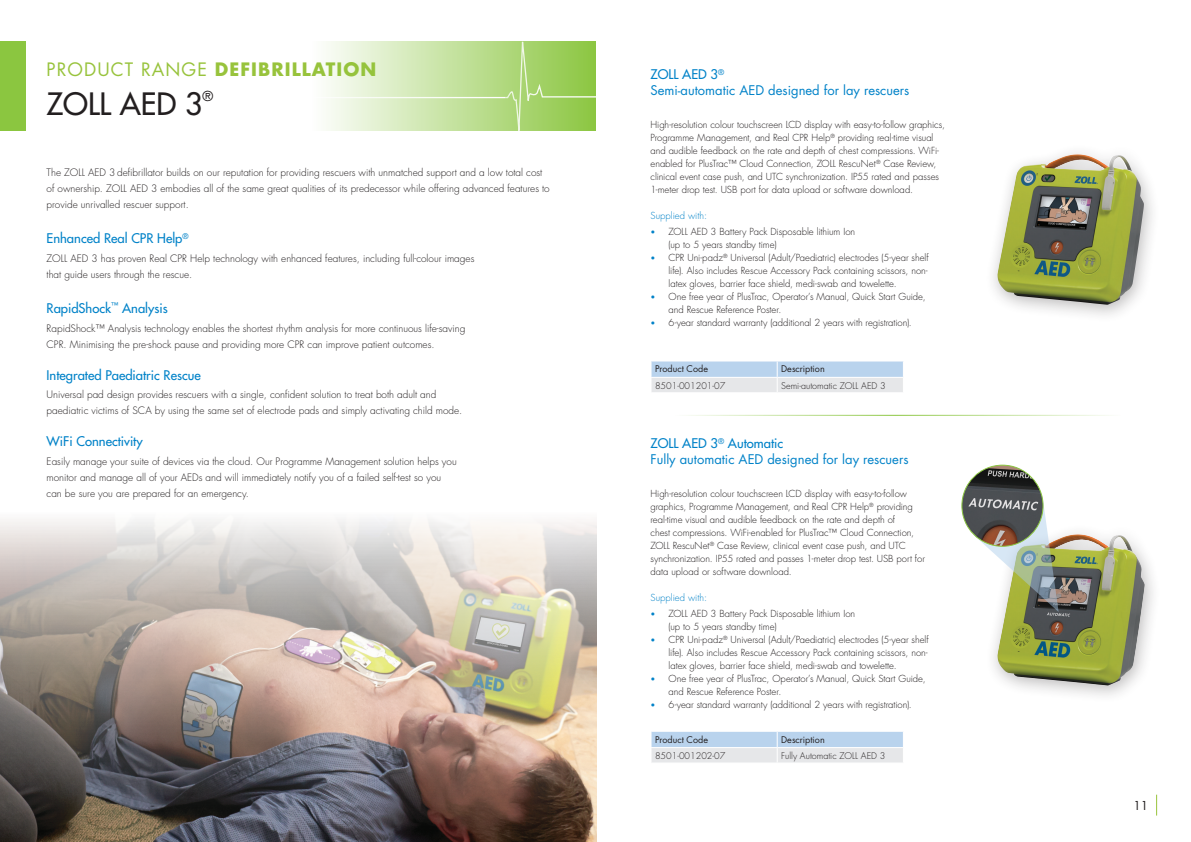
<style>
.page{position:relative;width:1191px;height:842px;background:#fff}
.page>*{position:absolute;margin:0;border:0;box-sizing:border-box;transform-origin:0 0}
.t1{font:500 30px "Futura Std";color:#231f20}
.t2{font:700 18px "Futura Std";letter-spacing:.06em;color:#98c33c}
.t3{font:500 13.4px "Futura Std";color:#231f20}
.t4{font:500 13px "Futura Std";color:#0082c8}
.t5{font:13px "Futura Std";color:#0082c8}
.t6{font:12px "Futura Std";color:#231f20}
.t7{font:300 10px/16px "Futura Std";color:#231f20}
.t8{font:300 9.5px/13px "Futura Std";letter-spacing:-.005em;color:#231f20}
.t9{font:300 9.5px "Futura Std";color:#0082c8}
.t10{font:300 9px "Futura Std";color:#231f20}
.t11{font:9px "Futura Std";color:#231f20}
.s1{font-weight:400}
.s2{font-size:8px;color:#0082c8}
</style>
<div class="page">
<div style="left:0;top:42px;width:25px;height:89px;background:#8bc640"></div>
<svg style="left:326px;top:42px;width:178px;height:89px"></svg>
<hr style="left:69px;top:97px;width:436px;height:1px;background:#fff">
<svg style="left:504px;top:41px;width:92px;height:90px"></svg>
<img style="left:0;top:519px;width:596px;height:323px">
<div style="left:985px;top:524px;width:176px;height:180px;background:#231f20;opacity:.3"></div>
<img style="left:997px;top:534px;width:147px;height:151px">
<div style="left:984px;top:144px;width:176px;height:179px;background:#231f20;opacity:.3"></div>
<img style="left:997px;top:154px;width:147px;height:151px">
<svg style="left:973px;top:496px;width:85px;height:116px"></svg>
<img style="left:962px;top:465px;width:81px;height:81px;border-radius:41px">
<div style="left:961px;top:465px;width:82px;height:82px;border:1px solid #8bc640;border-radius:50%"></div>
<svg style="left:651px;top:731px;width:252px;height:31px"></svg>
<svg style="left:651px;top:361px;width:252px;height:31px"></svg>
<hr style="left:665px;top:415px;width:455px;height:1px;background:#8bc640">
<svg style="left:1156px;top:795px;width:1px;height:20px"></svg>
<p class="t2" style="left:47px;top:57px;width:331px"><span class="s1">PRODUCT RANGE</span> DEFIBRILLATION</p>
<p class="t1" style="left:47px;top:85px;width:157px">ZOLL AED 3</p>
<p class="t3" style="left:202px;top:88px;width:12px">®</p>
<p class="t7" style="left:47px;top:165px;width:504px">The ZOLL AED 3 defibrillator builds on our reputation for providing rescuers with unmatched support and a low total cost of ownership. ZOLL AED 3 embodies all of the same great qualities of its predecessor while offering advanced features to provide unrivalled rescuer support.</p>
<p class="t4" style="left:47px;top:230px;width:143px">Enhanced Real CPR Help<sup>®</sup></p>
<p class="t7" style="left:47px;top:250px;width:429px">ZOLL AED 3 has proven Real CPR Help technology with enhanced features, including full-colour images that guide users through the rescue.</p>
<p class="t4" style="left:47px;top:300px;width:123px">RapidShock<sup>™</sup> Analysis</p>
<p class="t7" style="left:47px;top:320px;width:420px">RapidShock™ Analysis technology enables the shortest rhythm analysis for more continuous life-saving</p>
<p class="t7" style="left:47px;top:336px;width:389px">CPR. Minimising the pre-shock pause and providing more CPR can improve patient outcomes.</p>
<p class="t4" style="left:47px;top:367px;width:156px">Integrated Paediatric Rescue</p>
<p class="t7" style="left:47px;top:387px;width:391px">Universal pad design provides rescuers with a single, confident solution to treat both adult and</p>
<p class="t7" style="left:47px;top:403px;width:417px">paediatric victims of SCA by using the same set of electrode pads and simply activating child mode.</p>
<p class="t4" style="left:47px;top:433px;width:98px">WiFi Connectivity</p>
<p class="t7" style="left:47px;top:454px;width:412px">Easily manage your suite of devices via the cloud. Our Programme Management solution helps you</p>
<p class="t7" style="left:47px;top:470px;width:396px">monitor and manage all of your AEDs and will immediately notify you of a failed self-test so you</p>
<p class="t7" style="left:47px;top:486px;width:204px">can be sure you are prepared for an emergency.</p>
<p class="t4" style="left:650px;top:66px;width:75px">ZOLL AED 3<sup>®</sup></p>
<p class="t5" style="left:650px;top:82px;width:260px">Semi-automatic AED designed for lay rescuers</p>
<p class="t8" style="left:650px;top:118px;width:296px">High-resolution colour touchscreen LCD display with easy-to-follow graphics, Programme Management, and Real CPR Help<sup>®</sup> providing real-time visual and audible feedback on the rate and depth of chest compressions. WiFi&shy;enabled for PlusTrac™ Cloud Connection, ZOLL RescuNet<sup>®</sup> Case Review, clinical event case push, and UTC synchronization. IP55 rated and passes 1-meter drop test. USB port for data upload or software download.</p>
<p class="t9" style="left:650px;top:210px;width:58px">Supplied with:</p>
<p class="t8" style="left:668px;top:225px;width:188px;text-indent:-18px"><span class="s2">•</span> ZOLL AED 3 Battery Pack Disposable lithium Ion (up to 5 years standby time)</p>
<p class="t8" style="left:668px;top:251px;width:262px;text-align:justify;text-indent:-18px"><span class="s2">•</span> CPR Uni-padz<sup>®</sup> Universal (Adult/Paediatric) electrodes (5-year shelf life). Also includes Rescue Accessory Pack containing scissors, non&shy;latex gloves, barrier face shield, medi-swab and towelette.</p>
<p class="t8" style="left:668px;top:290px;width:259px;text-indent:-18px"><span class="s2">•</span> One free year of PlusTrac, Operator’s Manual, Quick Start Guide, and Rescue Reference Poster.</p>
<p class="t8" style="left:650px;top:316px;width:263px"><span class="s2">•</span> 6-year standard warranty (additional 2 years with registration).</p>
<p class="t11" style="left:655px;top:363px;width:54px">Product Code</p>
<p class="t11" style="left:781px;top:363px;width:45px">Description</p>
<p class="t10" style="left:655px;top:380px;width:72px">8501-001201-07</p>
<p class="t10" style="left:781px;top:380px;width:106px">Semi-automatic ZOLL AED 3</p>
<p class="t4" style="left:650px;top:435px;width:134px">ZOLL AED 3<sup>®</sup> Automatic</p>
<p class="t5" style="left:650px;top:451px;width:259px">Fully automatic AED designed for lay rescuers</p>
<p class="t8" style="left:650px;top:487px;width:264px">High-resolution colour touchscreen LCD display with easy-to-follow graphics, Programme Management, and Real CPR Help<sup>®</sup> providing real-time visual and audible feedback on the rate and depth of</p>
<p class="t8" style="left:650px;top:526px;width:276px">chest compressions. WiFi-enabled for PlusTrac™ Cloud Connection,<br>ZOLL RescuNet<sup>®</sup> Case Review, clinical event case push, and UTC synchronization. IP55 rated and passes 1-meter drop test. USB port for</p>
<p class="t8" style="left:650px;top:565px;width:143px">data upload or software download.</p>
<p class="t9" style="left:650px;top:592px;width:58px">Supplied with:</p>
<p class="t8" style="left:668px;top:607px;width:188px;text-indent:-18px"><span class="s2">•</span> ZOLL AED 3 Battery Pack Disposable lithium Ion (up to 5 years standby time)</p>
<p class="t8" style="left:668px;top:633px;width:262px;text-align:justify;text-indent:-18px"><span class="s2">•</span> CPR Uni-padz<sup>®</sup> Universal (Adult/Paediatric) electrodes (5-year shelf life). Also includes Rescue Accessory Pack containing scissors, non&shy;latex gloves, barrier face shield, medi-swab and towelette.</p>
<p class="t8" style="left:668px;top:672px;width:259px;text-indent:-18px"><span class="s2">•</span> One free year of PlusTrac, Operator’s Manual, Quick Start Guide, and Rescue Reference Poster.</p>
<p class="t8" style="left:650px;top:698px;width:263px"><span class="s2">•</span> 6-year standard warranty (additional 2 years with registration).</p>
<p class="t11" style="left:655px;top:734px;width:54px">Product Code</p>
<p class="t11" style="left:781px;top:734px;width:45px">Description</p>
<p class="t10" style="left:655px;top:750px;width:72px">8501-001202-07</p>
<p class="t10" style="left:781px;top:750px;width:106px">Fully Automatic ZOLL AED 3</p>
<p class="t6" style="left:1133px;top:798px;width:16px">11</p>
</div>
